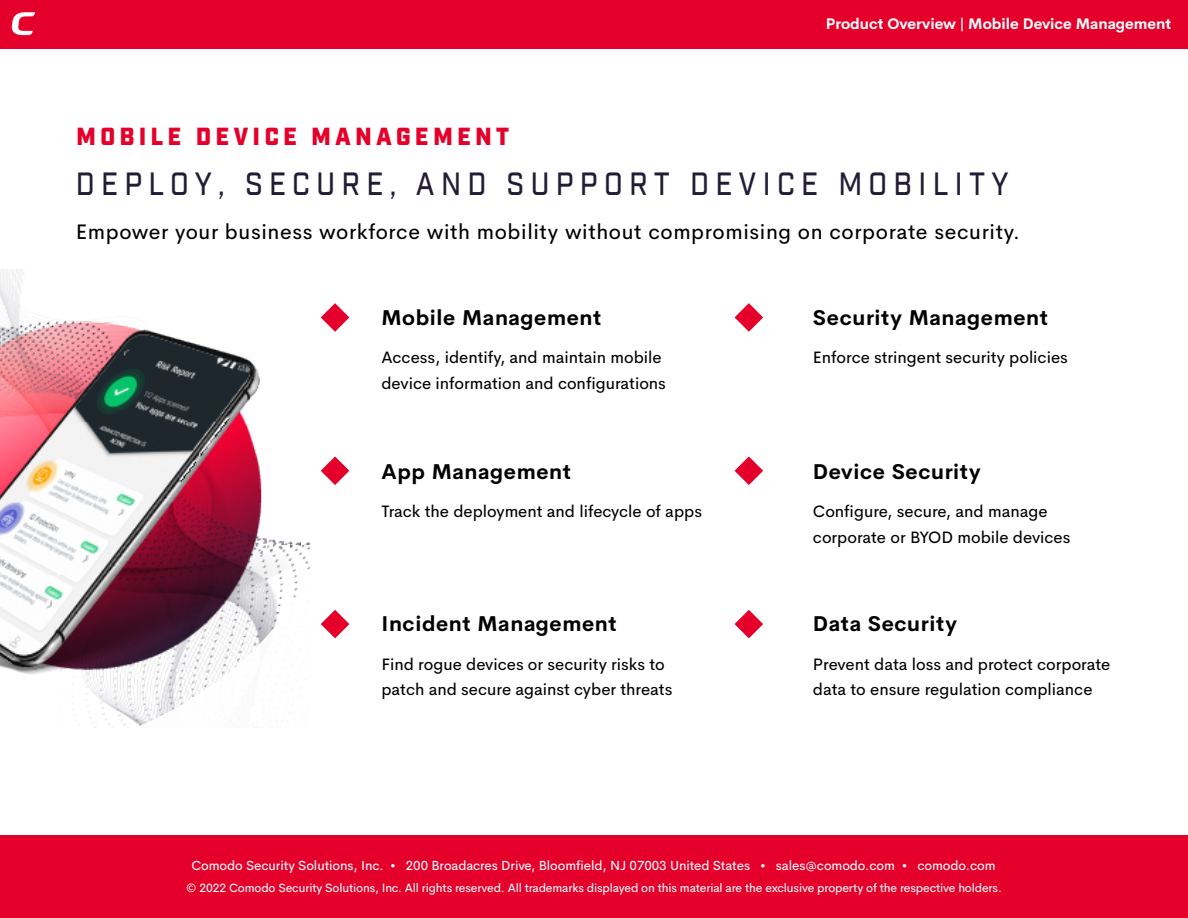
<style>
.page{position:relative;width:1188px;height:918px;background:#fff}
.page>*{position:absolute;margin:0;border:0;box-sizing:border-box;transform-origin:0 0}
.t1{font:500 31.35px "Industry";letter-spacing:.22em;color:#221c35;scale:.91 1}
.t2{font:900 24.75px "Industry";letter-spacing:.21em;color:#e4002b;scale:.91 1}
.t3{font:700 21px "Cerebri Sans";letter-spacing:.03em;color:#000}
.t4{font:21px "Cerebri Sans";letter-spacing:.03em;color:#000}
.t5{font:16.5px/25.5px "Cerebri Sans";color:#000}
.t6{font:700 15px "Cerebri Sans";color:#fff}
.t7{font:13.2px "Cerebri Sans";letter-spacing:-.005em;color:#fff}
.t8{font:12px "Cerebri Sans";letter-spacing:-.01em;color:#fff}
</style>
<div class="page">
<img style="left:0;top:269px;width:262px;height:459px">
<svg style="left:114px;top:491px;width:222px;height:237px"></svg>
<div style="left:0;top:0;width:1188px;height:49px;background:#e4002b"></div>
<div style="left:0;top:835px;width:1188px;height:83px;background:#e4002b"></div>
<img style="left:11px;top:12px;width:25px;height:24px">
<svg style="left:321px;top:303px;width:28px;height:29px"></svg>
<svg style="left:321px;top:456px;width:28px;height:29px"></svg>
<svg style="left:321px;top:610px;width:28px;height:28px"></svg>
<svg style="left:735px;top:303px;width:28px;height:29px"></svg>
<svg style="left:735px;top:456px;width:28px;height:29px"></svg>
<svg style="left:735px;top:610px;width:28px;height:28px"></svg>
<h2 class="t2" style="left:76px;top:122px;width:477px">MOBILE DEVICE MANAGEMENT</h2>
<p class="t6" style="left:826px;top:12px;width:347px">Product Overview | Mobile Device Management</p>
<h1 class="t1" style="left:76px;top:165px;width:1026px">DEPLOY, SECURE, AND SUPPORT DEVICE MOBILITY</h1>
<p class="t4" style="left:76px;top:215px;width:945px">Empower your business workforce with mobility without compromising on corporate security.</p>
<p class="t3" style="left:381px;top:301px;width:221px">Mobile Management</p>
<p class="t3" style="left:813px;top:301px;width:237px">Security Management</p>
<p class="t5" style="left:381px;top:343px;width:286px">Access, identify, and maintain mobile device information and configurations</p>
<p class="t5" style="left:813px;top:343px;width:256px">Enforce stringent security policies</p>
<p class="t3" style="left:381px;top:455px;width:191px">App Management</p>
<p class="t3" style="left:813px;top:455px;width:169px">Device Security</p>
<p class="t5" style="left:381px;top:497px;width:322px">Track the deployment and lifecycle of apps</p>
<p class="t5" style="left:813px;top:497px;width:259px">Configure, secure, and manage corporate or BYOD mobile devices</p>
<p class="t3" style="left:381px;top:607px;width:237px">Incident Management</p>
<p class="t3" style="left:813px;top:607px;width:145px">Data Security</p>
<p class="t5" style="left:381px;top:650px;width:292px">Find rogue devices or security risks to patch and secure against cyber threats</p>
<p class="t5" style="left:813px;top:650px;width:299px">Prevent data loss and protect corporate data to ensure regulation compliance</p>
<p class="t7" style="left:191px;top:855px;width:806px">Comodo Security Solutions, Inc. • 200 Broadacres Drive, Bloomfield, NJ 07003 United States • sales@comodo.com • comodo.com</p>
<p class="t8" style="left:186px;top:878px;width:817px">© 2022 Comodo Security Solutions, Inc. All rights reserved. All trademarks displayed on this material are the exclusive property of the respective holders.</p>
</div>
